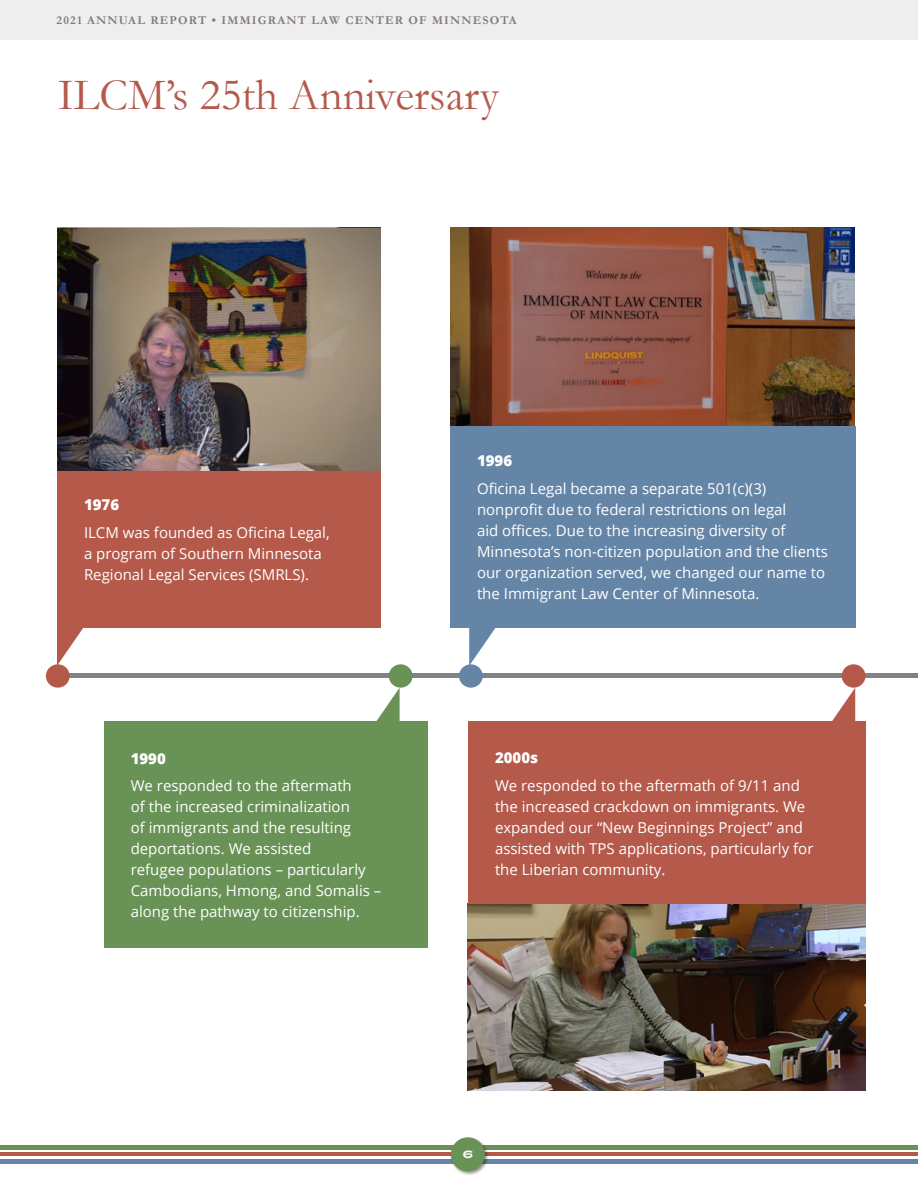
<style>
.page{position:relative;width:918px;height:1188px;background:#fff}
.page>*{position:absolute;margin:0;border:0;box-sizing:border-box;transform-origin:0 0}
.t1{font:45px "Garamond";color:#b5594b}
.t2{font:15px/21px "Open Sans";color:#fff}
.t3{font:800 15px "Open Sans";color:#fff}
.t4{font:700 12px "Garamond";letter-spacing:.1em;color:#827976}
.t5{font:10.5px "Turnpike";color:#fff}
</style>
<div class="page">
<hr style="left:0;top:1153px;width:918px;height:3px;background:#b5594b">
<hr style="left:0;top:1159px;width:918px;height:4px;background:#6585a7">
<hr style="left:0;top:1146px;width:918px;height:4px;background:#699257">
<div style="left:450px;top:1136px;width:40px;height:40px;background:#000;opacity:.4"></div>
<div style="left:451px;top:1137px;width:34px;height:34px;background:#699257;border-radius:50%"></div>
<div style="left:0;top:0;width:918px;height:40px;background:#efeeee"></div>
<img style="left:57px;top:227px;width:324px;height:244px">
<img style="left:450px;top:227px;width:405px;height:199px">
<img style="left:468px;top:904px;width:398px;height:186px">
<hr style="left:62px;top:674px;width:856px;height:4px;background:#808285">
<div style="left:46px;top:664px;width:24px;height:24px;background:#b5594b;border-radius:50%"></div>
<div style="left:842px;top:664px;width:24px;height:24px;background:#b5594b;border-radius:50%"></div>
<div style="left:459px;top:664px;width:24px;height:24px;background:#6585a7;border-radius:50%"></div>
<div style="left:389px;top:664px;width:24px;height:24px;background:#699257;border-radius:50%"></div>
<div style="left:57px;top:471px;width:324px;height:156px;background:#b5594a"></div>
<div style="left:468px;top:721px;width:398px;height:183px;background:#b5594a"></div>
<div style="left:104px;top:722px;width:324px;height:226px;background:#699257"></div>
<div style="left:450px;top:426px;width:405px;height:201px;background:#6585a7"></div>
<svg style="left:57px;top:627px;width:31px;height:39px"></svg>
<svg style="left:469px;top:627px;width:31px;height:39px"></svg>
<svg style="left:832px;top:688px;width:23px;height:33px"></svg>
<svg style="left:369px;top:688px;width:31px;height:34px"></svg>
<p class="t4" style="left:57px;top:13px;width:462px">2021 ANNUAL REPORT • IMMIGRANT LAW CENTER OF MINNESOTA</p>
<h1 class="t1" style="left:58px;top:65px;width:443px">ILCM’s 25th Anniversary</h1>
<p class="t3" style="left:84px;top:493px;width:37px">1976</p>
<p class="t2" style="left:84px;top:521px;width:247px">ILCM was founded as Oficina Legal, a program of Southern Minnesota<br>Regional Legal Services (SMRLS).</p>
<p class="t3" style="left:131px;top:747px;width:37px">1990</p>
<p class="t2" style="left:131px;top:775px;width:252px">We responded to the aftermath<br>of the increased criminalization<br>of immigrants and the resulting deportations. We assisted<br>refugee populations – particularly<br>Cambodians, Hmong, and Somalis – along the pathway to citizenship.</p>
<p class="t3" style="left:477px;top:449px;width:37px">1996</p>
<p class="t2" style="left:477px;top:478px;width:352px">Oficina Legal became a separate 501(c)(3) nonprofit due to federal restrictions on legal<br>aid offices. Due to the increasing diversity of Minnesota’s non-citizen population and the clients our organization served, we changed our name to the Immigrant Law Center of Minnesota.</p>
<p class="t3" style="left:495px;top:746px;width:45px">2000s</p>
<p class="t2" style="left:495px;top:775px;width:320px">We responded to the aftermath of 9/11 and the increased crackdown on immigrants. We expanded our “New Beginnings Project” and assisted with TPS applications, particularly for the Liberian community.</p>
<p class="t5" style="left:462px;top:1147px;width:12px">6</p>
</div>
